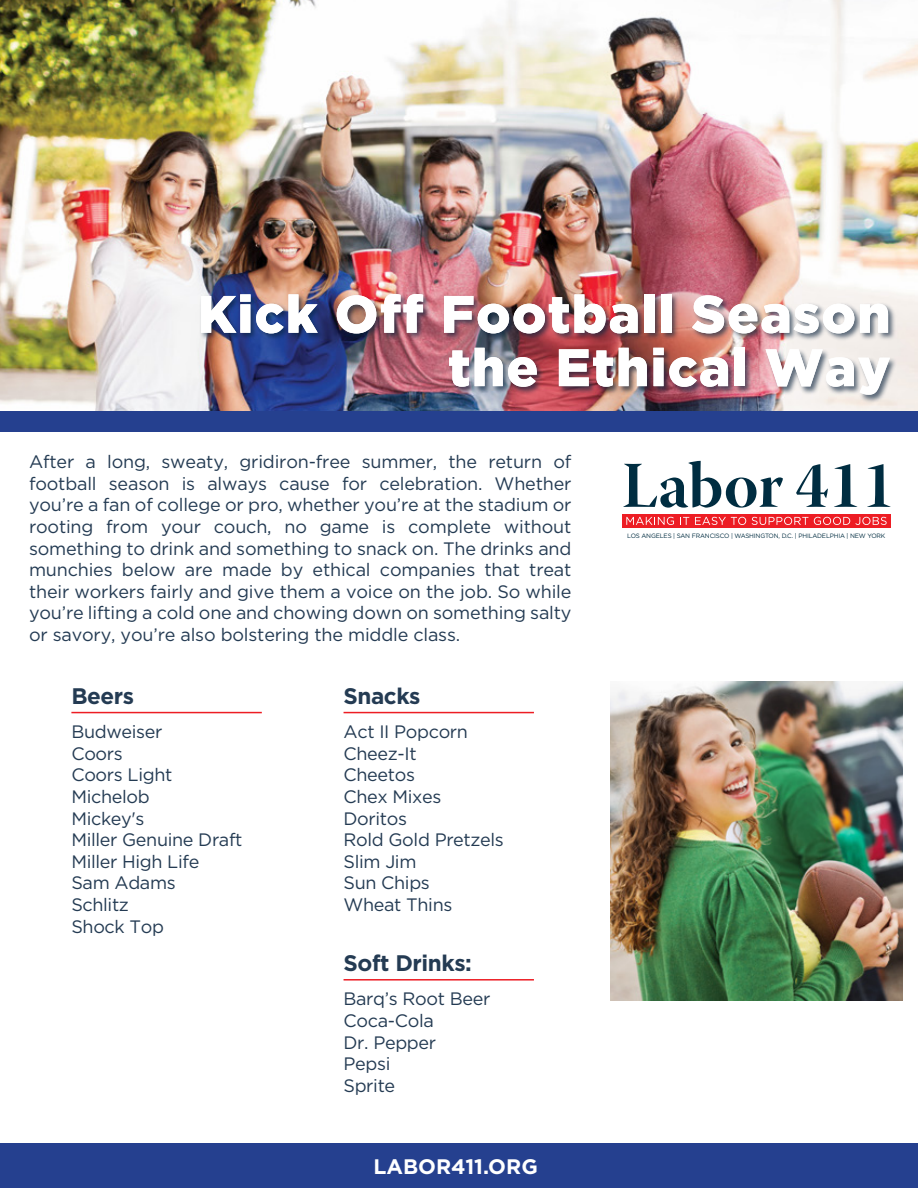
<style>
.page{position:relative;width:918px;height:1188px;background:#fff}
.page>*{position:absolute;margin:0;border:0;box-sizing:border-box;transform-origin:0 0}
.t1{font:900 52.65px/53.4px "Gotham";letter-spacing:.025em;color:#fff;text-align:right}
.t2{font:700 22.5px "Gotham";letter-spacing:-.02em;color:#243b53}
.t3{font:700 21px "Gotham";color:#fff}
.t4{font:18px/21.6px "Gotham";letter-spacing:-.02em;color:#243b53}
.t5{font:6.3px "Gotham";letter-spacing:-.025em;color:#002d41}
</style>
<div class="page">
<img style="left:0;top:0;width:918px;height:411px">
<img style="left:611px;top:682px;width:291px;height:318px">
<svg style="left:623px;top:461px;width:160px;height:47px"></svg>
<svg style="left:796px;top:464px;width:32px;height:43px"></svg>
<svg style="left:834px;top:464px;width:23px;height:43px"></svg>
<svg style="left:867px;top:464px;width:24px;height:43px"></svg>
<div style="left:622px;top:514px;width:268px;height:14px;background:#ed1d24"></div>
<svg style="left:626px;top:517px;width:48px;height:8px"></svg>
<svg style="left:680px;top:517px;width:9px;height:8px"></svg>
<svg style="left:695px;top:517px;width:51px;height:8px"></svg>
<svg style="left:752px;top:517px;width:56px;height:8px"></svg>
<svg style="left:814px;top:517px;width:73px;height:8px"></svg>
<img style="left:194px;top:285px;width:708px;height:120px">
<div style="left:0;top:1143px;width:918px;height:45px;background:#25408f"></div>
<hr style="left:344px;top:712px;width:190px;height:1px;background:#ed1d24">
<hr style="left:344px;top:979px;width:190px;height:2px;background:#ed1d24">
<hr style="left:71px;top:712px;width:191px;height:1px;background:#ed1d24">
<div style="left:0;top:411px;width:918px;height:21px;background:#25408f"></div>
<h1 class="t1" style="left:198px;top:286px;width:694px">Kick Off Football Season the Ethical Way</h1>
<p class="t4" style="left:29px;top:451px;width:544px;text-align:justify">After a long, sweaty, gridiron-free summer, the return of football season is always cause for celebration. Whether you’re a fan of college or pro, whether you’re at the stadium or rooting from your couch, no game is complete without something to drink and something to snack on. The drinks and munchies below are made by ethical companies that treat their workers fairly and give them a voice on the job. So while you’re lifting a cold one and chowing down on something salty or savory, you’re also bolstering the middle class.</p>
<p class="t2" style="left:71px;top:683px;width:64px">Beers</p>
<p class="t4" style="left:71px;top:721px;width:173px">Budweiser<br>Coors<br>Coors Light<br>Michelob<br>Mickey's<br>Miller Genuine Draft<br>Miller High Life<br>Sam Adams<br>Schlitz<br>Shock Top</p>
<p class="t2" style="left:344px;top:683px;width:79px">Snacks</p>
<p class="t4" style="left:344px;top:721px;width:162px">Act II Popcorn<br>Cheez-It<br>Cheetos<br>Chex Mixes<br>Doritos<br>Rold Gold Pretzels<br>Slim Jim<br>Sun Chips<br>Wheat Thins</p>
<p class="t2" style="left:344px;top:950px;width:130px">Soft Drinks:</p>
<p class="t4" style="left:344px;top:988px;width:148px">Barq’s Root Beer<br>Coca-Cola<br>Dr. Pepper<br>Pepsi<br>Sprite</p>
<p class="t3" style="left:374px;top:1154px;width:166px">LABOR411.ORG</p>
<p class="t5" style="left:627px;top:532px;width:260px">LOS ANGELES | SAN FRANCISCO | WASHINGTON, D.C. | PHILADELPHIA | NEW YORK</p>
</div>
